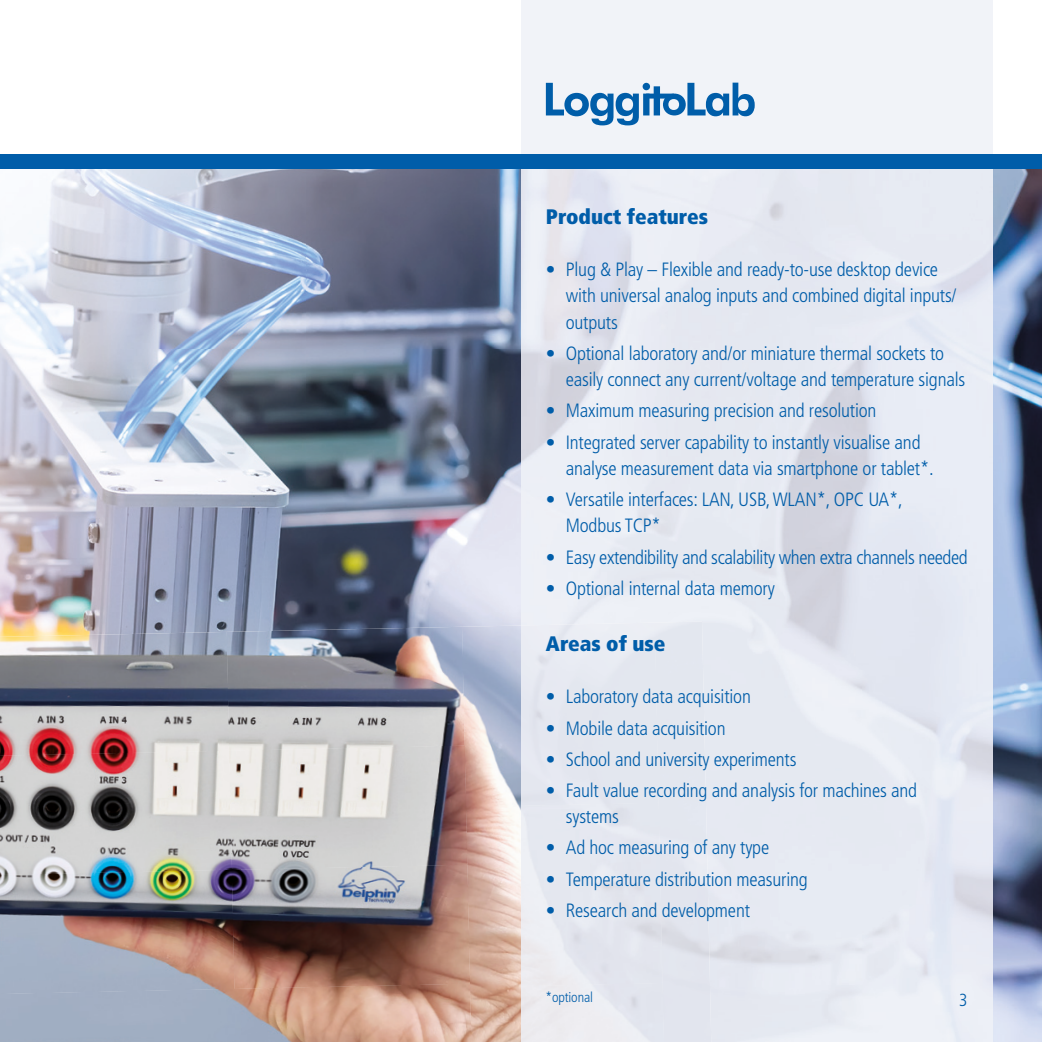
<style>
.page{position:relative;width:1042px;height:1042px;background:#fff}
.page>*{position:absolute;margin:0;border:0;box-sizing:border-box;transform-origin:0 0}
.t1{font:900 condensed 21px "Frutiger LT Std";color:#005da9}
.t2{font:300 condensed 19.25px/26.2px "Frutiger LT Std";letter-spacing:-.01em;color:#005da9}
.t3{font:300 condensed 17.5px "Frutiger LT Std";color:#005da9}
.t4{font:300 condensed 14px "Frutiger LT Std";letter-spacing:-.01em;color:#005da9}
</style>
<div class="page">
<img style="left:0;top:169px;width:815px;height:369px">
<img style="left:815px;top:169px;width:227px;height:873px">
<img style="left:0;top:538px;width:429px;height:94px">
<img style="left:429px;top:538px;width:92px;height:89px">
<img style="left:0;top:632px;width:226px;height:118px">
<img style="left:226px;top:627px;width:236px;height:123px">
<img style="left:462px;top:625px;width:59px;height:417px">
<img style="left:0;top:750px;width:229px;height:119px">
<img style="left:229px;top:745px;width:238px;height:124px">
<img style="left:0;top:869px;width:232px;height:114px">
<img style="left:232px;top:864px;width:238px;height:119px">
<img style="left:0;top:983px;width:471px;height:59px">
<div style="left:521px;top:0;width:471px;height:161px;background:#f1f3f8"></div>
<div style="left:521px;top:622px;width:133px;height:180px;background:#e3e7ef"></div>
<div style="left:654px;top:621px;width:57px;height:421px;background:#e3e7ef"></div>
<svg style="left:546px;top:83px;width:209px;height:42px"></svg>
<div style="left:0;top:154px;width:1042px;height:15px;background:#005da9"></div>
<p class="t1" style="left:546px;top:204px;width:164px">Product features</p>
<p class="t2" style="left:566px;top:257px;width:392px;text-indent:-20px">• Plug &amp; Play – Flexible and ready-to-use desktop device with universal analog inputs and combined digital inputs/ outputs</p>
<p class="t2" style="left:566px;top:340px;width:401px;text-indent:-20px">• Optional laboratory and/or miniature thermal sockets to easily connect any current/voltage and temperature signals</p>
<p class="t2" style="left:546px;top:398px;width:332px">• Maximum measuring precision and resolution</p>
<p class="t2" style="left:566px;top:429px;width:369px;text-indent:-20px">• Integrated server capability to instantly visualise and analyse measurement data via smartphone or tablet*.</p>
<p class="t2" style="left:566px;top:486px;width:338px;text-indent:-20px">• Versatile interfaces: LAN, USB, WLAN*, OPC UA*,<br>Modbus TCP*</p>
<p class="t2" style="left:546px;top:544px;width:423px">• Easy extendibility and scalability when extra channels needed</p>
<p class="t2" style="left:546px;top:575px;width:230px">• Optional internal data memory</p>
<p class="t1" style="left:546px;top:631px;width:121px">Areas of use</p>
<p class="t2" style="left:546px;top:684px;width:206px">• Laboratory data acquisition</p>
<p class="t2" style="left:546px;top:715px;width:181px">• Mobile data acquisition</p>
<p class="t2" style="left:546px;top:746px;width:252px">• School and university experiments</p>
<p class="t2" style="left:566px;top:777px;width:353px;text-indent:-20px">• Fault value recording and analysis for machines and systems</p>
<p class="t2" style="left:546px;top:835px;width:225px">• Ad hoc measuring of any type</p>
<p class="t2" style="left:546px;top:866px;width:263px">• Temperature distribution measuring</p>
<p class="t2" style="left:546px;top:897px;width:206px">• Research and development</p>
<p class="t4" style="left:545px;top:989px;width:49px">*optional</p>
<p class="t3" style="left:959px;top:989px;width:10px">3</p>
</div>
